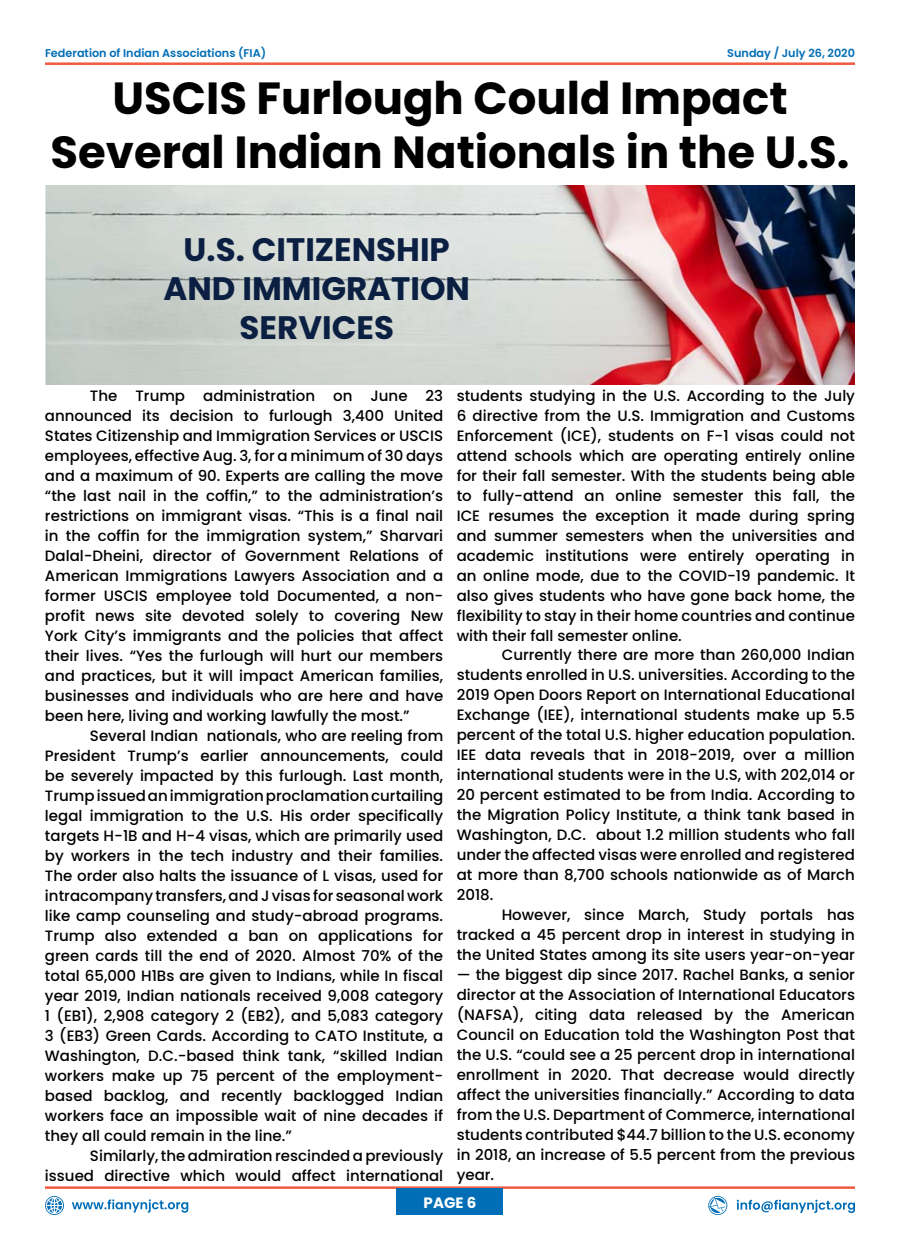
<style>
.page{position:relative;width:900px;height:1260px;background:#fff}
.page>*{position:absolute;margin:0;border:0;box-sizing:border-box;transform-origin:0 0}
.t1{font:700 45px/54px "Poppins";color:#000;text-align:center}
.t2{font:700 32.5px/39px "Poppins";color:#0a1f41;text-align:center}
.t3{font:500 15px/20px "Poppins";color:#000;text-align:justify}
.t4{font:700 15px "Poppins";color:#fff}
.t5{font:600 11.25px "Poppins";color:#006eb7}
</style>
<div class="page">
<hr style="left:45px;top:1186px;width:810px;height:3px;background:#f15b40">
<hr style="left:45px;top:62px;width:810px;height:3px;background:#f15b40">
<svg style="left:737px;top:1200px;width:118px;height:13px"></svg>
<svg style="left:708px;top:1196px;width:19px;height:19px"></svg>
<svg style="left:72px;top:1199px;width:116px;height:14px"></svg>
<svg style="left:45px;top:1196px;width:19px;height:19px"></svg>
<div style="left:397px;top:1189px;width:106px;height:26px;background:#006eb7"></div>
<img style="left:45px;top:185px;width:810px;height:200px">
<p class="t5" style="left:45px;top:46px;width:223px">Federation of Indian Associations (FIA)</p>
<p class="t5" style="left:727px;top:46px;width:129px">Sunday / July 26, 2020</p>
<h1 class="t1" style="left:51px;top:71px;width:800px">USCIS Furlough Could Impact<br>Several Indian Nationals in the U.S.</h1>
<h2 class="t2" style="left:164px;top:230px;width:308px">U.S. CITIZENSHIP<br>AND IMMIGRATION<br>SERVICES</h2>
<p class="t3" style="left:45px;top:386px;width:400px;text-indent:45px">The Trump administration on June 23 announced its decision to furlough 3,400 United States Citizenship and Immigration Services or USCIS employees, effective Aug. 3, for a minimum of 30 days and a maximum of 90. Experts are calling the move “the last nail in the coffin,” to the administration’s restrictions on immigrant visas. “This is a final nail in the coffin for the immigration system,” Sharvari Dalal-Dheini, director of Government Relations of American Immigrations Lawyers Association and a former USCIS employee told Documented, a non&shy;profit news site devoted solely to covering New York City’s immigrants and the policies that affect their lives. “Yes the furlough will hurt our members and practices, but it will impact American families, businesses and individuals who are here and have been here, living and working lawfully the most.”</p>
<p class="t3" style="left:45px;top:725px;width:400px;text-indent:45px">Several Indian nationals, who are reeling from President Trump’s earlier announcements, could be severely impacted by this furlough. Last month, Trump issued an immigration proclamation curtailing legal immigration to the U.S. His order specifically targets H-1B and H-4 visas, which are primarily used by workers in the tech industry and their families.<br>The order also halts the issuance of L visas, used for intracompany transfers, and J visas for seasonal work like camp counseling and study-abroad programs.<br>Trump also extended a ban on applications for green cards till the end of 2020. Almost 70% of the total 65,000 H1Bs are given to Indians, while In fiscal year 2019, Indian nationals received 9,008 category 1 (EB1), 2,908 category 2 (EB2), and 5,083 category 3 (EB3) Green Cards. According to CATO Institute, a Washington, D.C.-based think tank, “skilled Indian workers make up 75 percent of the employment&shy;based backlog, and recently backlogged Indian workers face an impossible wait of nine decades if they all could remain in the line.”</p>
<p class="t3" style="left:45px;top:1145px;width:400px;text-align:right">Similarly, the admiration rescinded a previously issued directive which would affect international</p>
<p class="t3" style="left:457px;top:385px;width:400px">students studying in the U.S. According to the July 6 directive from the U.S. Immigration and Customs Enforcement (ICE), students on F-1 visas could not attend schools which are operating entirely online for their fall semester. With the students being able to fully-attend an online semester this fall, the ICE resumes the exception it made during spring and summer semesters when the universities and academic institutions were entirely operating in an online mode, due to the COVID-19 pandemic. It also gives students who have gone back home, the flexibility to stay in their home countries and continue with their fall semester online.</p>
<p class="t3" style="left:457px;top:645px;width:400px;text-indent:45px">Currently there are more than 260,000 Indian students enrolled in U.S. universities. According to the 2019 Open Doors Report on International Educational Exchange (IEE), international students make up 5.5 percent of the total U.S. higher education population.<br>IEE data reveals that in 2018-2019, over a million international students were in the U.S, with 202,014 or 20 percent estimated to be from India. According to the Migration Policy Institute, a think tank based in Washington, D.C. about 1.2 million students who fall under the affected visas were enrolled and registered at more than 8,700 schools nationwide as of March 2018.</p>
<p class="t3" style="left:457px;top:905px;width:400px;text-indent:45px">However, since March, Study portals has tracked a 45 percent drop in interest in studying in the United States among its site users year-on-year</p>
<p class="t3" style="left:457px;top:965px;width:400px">— the biggest dip since 2017. Rachel Banks, a senior director at the Association of International Educators (NAFSA), citing data released by the American Council on Education told the Washington Post that the U.S. “could see a 25 percent drop in international enrollment in 2020. That decrease would directly affect the universities financially.” According to data from the U.S. Department of Commerce, international students contributed $44.7 billion to the U.S. economy in 2018, an increase of 5.5 percent from the previous year.</p>
<p class="t4" style="left:424px;top:1194px;width:54px">PAGE 6</p>
</div>
